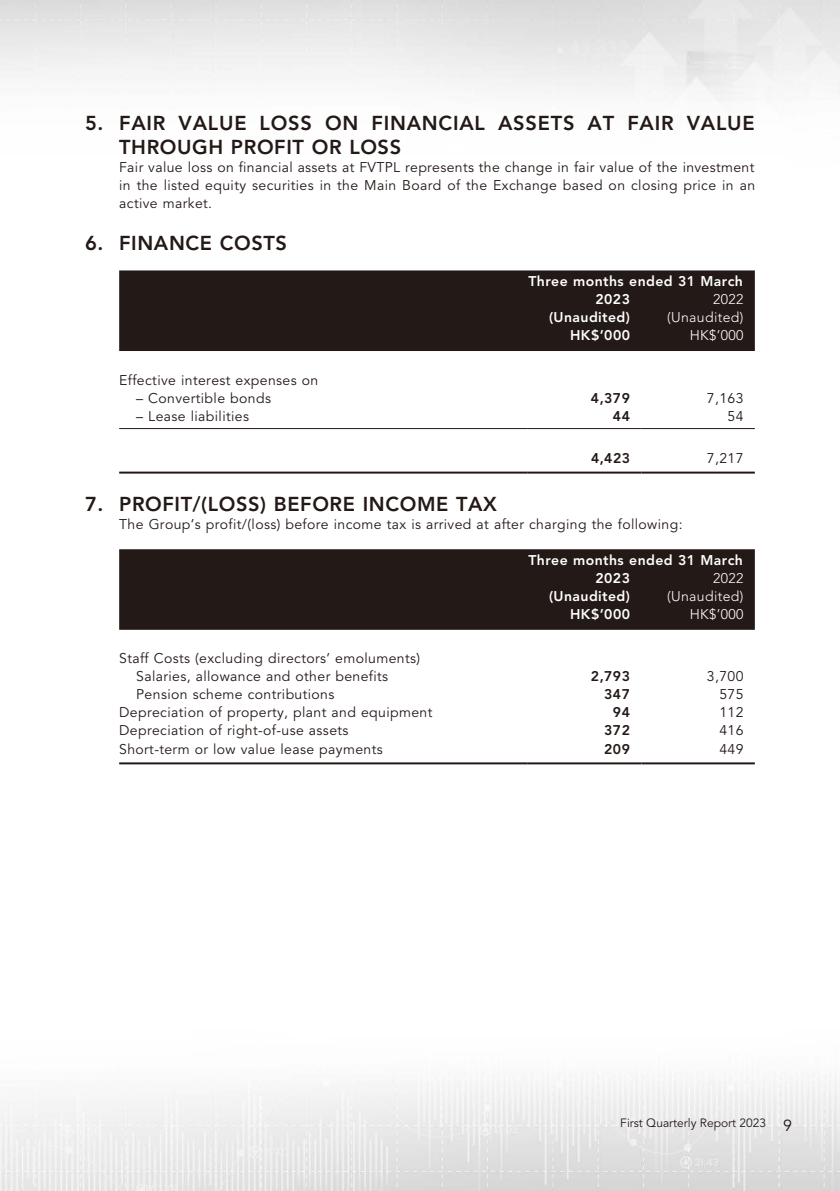
<style>
.page{position:relative;width:840px;height:1191px;background:#fff}
.page>*{position:absolute;margin:0;border:0;box-sizing:border-box;transform-origin:0 0}
.t1{font:800 20px/24px "Avenir LT Std";letter-spacing:.03em;color:#231916}
.t2{font:14px/18px "Avenir LT Std";letter-spacing:.03em;color:#231916;text-align:justify}
.t3{font:800 14px/18px "Avenir LT Std";letter-spacing:.03em;color:#fff}
.t4{font:300 14px "Avenir LT Std";letter-spacing:.025em;color:#fff}
.t5{font:800 14px "Avenir LT Std";letter-spacing:.03em;color:#231916}
.t6{font:12px "Avenir LT Std";color:#231916}
.s1{font-size:16px}
</style>
<div class="page">
<img style="left:0;top:0;width:839px;height:1191px">
<div style="left:119px;top:270px;width:635px;height:81px;background:#231916"></div>
<hr style="left:119px;top:428px;width:408px;height:1px;background:#231916">
<hr style="left:527px;top:428px;width:114px;height:1px;background:#231916">
<hr style="left:641px;top:428px;width:113px;height:1px;background:#231916">
<hr style="left:119px;top:471px;width:408px;height:2px;background:#231916">
<hr style="left:527px;top:471px;width:114px;height:2px;background:#231916">
<hr style="left:641px;top:471px;width:113px;height:2px;background:#231916">
<div style="left:119px;top:549px;width:635px;height:81px;background:#231916"></div>
<hr style="left:119px;top:762px;width:408px;height:2px;background:#231916">
<hr style="left:527px;top:762px;width:114px;height:2px;background:#231916">
<hr style="left:641px;top:762px;width:113px;height:2px;background:#231916">
<h1 class="t1" style="left:119px;top:111px;width:636px;text-indent:-34px">5. FAIR VALUE LOSS ON FINANCIAL ASSETS AT FAIR VALUE<br>THROUGH PROFIT OR LOSS</h1>
<p class="t2" style="left:119px;top:159px;width:637px">Fair value loss on financial assets at FVTPL represents the change in fair value of the investment in the listed equity securities in the Main Board of the Exchange based on closing price in an active market.</p>
<h1 class="t1" style="left:85px;top:231px;width:203px">6. FINANCE COSTS</h1>
<p class="t3" style="left:595px;top:272px;width:149px;text-indent:-67px">Three months ended 31 March<br>2023</p>
<p class="t4" style="left:712px;top:291px;width:32px">2022</p>
<p class="t3" style="left:548px;top:308px;width:82px">(Unaudited)</p>
<p class="t4" style="left:666px;top:309px;width:78px">(Unaudited)</p>
<p class="t3" style="left:570px;top:326px;width:61px">HK$’000</p>
<p class="t4" style="left:689px;top:327px;width:55px">HK$’000</p>
<p class="t2" style="left:119px;top:371px;width:200px">Effective interest expenses on</p>
<p class="t2" style="left:136px;top:389px;width:136px">– Convertible bonds</p>
<p class="t5" style="left:590px;top:389px;width:40px">4,379</p>
<p class="t2" style="left:706px;top:389px;width:38px">7,163</p>
<p class="t2" style="left:136px;top:407px;width:114px">– Lease liabilities</p>
<p class="t5" style="left:612px;top:407px;width:18px">44</p>
<p class="t2" style="left:727px;top:407px;width:17px">54</p>
<p class="t5" style="left:590px;top:449px;width:40px">4,423</p>
<p class="t2" style="left:706px;top:449px;width:38px">7,217</p>
<h1 class="t1" style="left:85px;top:492px;width:413px">7. PROFIT/(LOSS) BEFORE INCOME TAX</h1>
<p class="t2" style="left:119px;top:515px;width:564px">The Group’s profit/(loss) before income tax is arrived at after charging the following:</p>
<p class="t3" style="left:595px;top:551px;width:149px;text-indent:-67px">Three months ended 31 March<br>2023</p>
<p class="t4" style="left:712px;top:570px;width:32px">2022</p>
<p class="t2" style="left:136px;top:650px;width:285px;text-indent:-17px">Staff Costs (excluding directors’ emoluments)<br>Salaries, allowance and other benefits</p>
<p class="t3" style="left:548px;top:587px;width:82px">(Unaudited)</p>
<p class="t4" style="left:666px;top:588px;width:78px">(Unaudited)</p>
<p class="t3" style="left:570px;top:605px;width:61px">HK$’000</p>
<p class="t4" style="left:689px;top:606px;width:55px">HK$’000</p>
<p class="t5" style="left:590px;top:668px;width:40px">2,793</p>
<p class="t2" style="left:706px;top:668px;width:38px">3,700</p>
<p class="t2" style="left:136px;top:686px;width:200px">Pension scheme contributions</p>
<p class="t5" style="left:604px;top:686px;width:27px">347</p>
<p class="t2" style="left:719px;top:686px;width:26px">575</p>
<p class="t2" style="left:119px;top:704px;width:314px">Depreciation of property, plant and equipment</p>
<p class="t5" style="left:612px;top:704px;width:18px">94</p>
<p class="t2" style="left:719px;top:704px;width:26px">112</p>
<p class="t2" style="left:119px;top:722px;width:231px">Depreciation of right-of-use assets</p>
<p class="t5" style="left:604px;top:722px;width:27px">372</p>
<p class="t2" style="left:719px;top:722px;width:26px">416</p>
<p class="t2" style="left:119px;top:740px;width:265px">Short-term or low value lease payments</p>
<p class="t5" style="left:604px;top:740px;width:27px">209</p>
<p class="t2" style="left:719px;top:740px;width:26px">449</p>
<p class="t6" style="left:620px;top:1116px;width:173px">First Quarterly Report 2023 <span class="s1">9</span></p>
</div>
